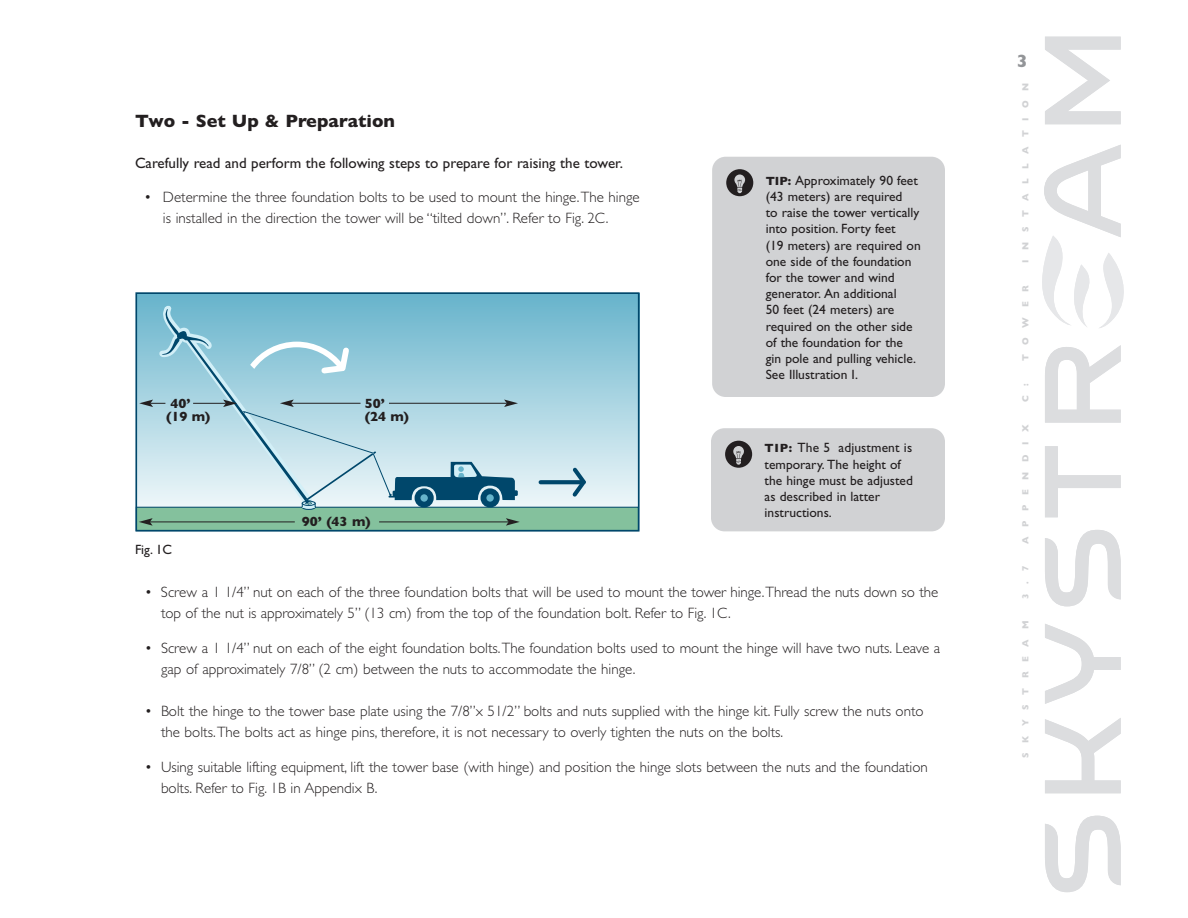
<style>
.page{position:relative;width:1188px;height:918px;background:#fff}
.page>*{position:absolute;margin:0;border:0;box-sizing:border-box;transform-origin:0 0}
.t1{font:700 18px "Gill Sans";color:#231f20}
.t2{font:700 18px "Gill Sans";color:#939598}
.t3{font:300 15px/21px "Gill Sans";color:#231f20}
.t4{font:15px "Gill Sans";color:#231f20}
.t5{font:13.5px/16.2px "Gill Sans";color:#231f20}
.t6{font:700 13.5px/13.5px "Gill Sans";color:#231f20}
.t7{font:700 9px "Gill Sans";letter-spacing:1.07em;color:#d1d2d4}
.s1{font-weight:700;font-size:12px}
</style>
<div class="page">
<svg style="left:1042px;top:265px;width:82px;height:41px"></svg>
<svg style="left:1044px;top:37px;width:77px;height:855px"></svg>
<svg style="left:138px;top:295px;width:499px;height:212px;background:#a0cfde"></svg>
<div style="left:136px;top:507px;width:502px;height:24px;background:#84c19d"></div>
<svg style="left:541px;top:480px;width:28px;height:4px"></svg>
<svg style="left:569px;top:464px;width:21px;height:36px"></svg>
<div style="left:135px;top:292px;width:505px;height:240px;border:2px solid #00476b"></div>
<div style="left:712px;top:157px;width:233px;height:240px;background:#d1d2d4;border-radius:14px"></div>
<svg style="left:726px;top:169px;width:27px;height:27px"></svg>
<div style="left:711px;top:428px;width:234px;height:103px;background:#d1d2d4;border-radius:14px"></div>
<svg style="left:725px;top:441px;width:27px;height:27px"></svg>
<hr style="left:150px;top:522px;width:145px;height:1px;background:#231f20">
<svg style="left:139px;top:518px;width:14px;height:8px"></svg>
<hr style="left:379px;top:522px;width:129px;height:1px;background:#231f20">
<svg style="left:506px;top:518px;width:14px;height:8px"></svg>
<svg style="left:139px;top:305px;width:379px;height:205px;background:#a2cdda"></svg>
<p class="t1" style="left:135px;top:110px;width:261px">Two - Set Up &amp; Preparation</p>
<p class="t4" style="left:135px;top:157px;width:490px">Carefully read and perform the following steps to prepare for raising the tower.</p>
<p class="t3" style="left:163px;top:188px;width:478px;text-indent:-19px">• Determine the three foundation bolts to be used to mount the hinge.The hinge is installed in the direction the tower will be “tilted down”. Refer to Fig. 2C.</p>
<p class="t6" style="left:166px;top:396px;width:46px;text-indent:4px">40’ (19 m)</p>
<p class="t6" style="left:365px;top:396px;width:46px">50’ (24 m)</p>
<p class="t5" style="left:135px;top:542px;width:39px">Fig. 1C</p>
<p class="t6" style="left:302px;top:514px;width:70px">90’ (43 m)</p>
<p class="t5" style="left:766px;top:173px;width:157px"><span class="s1">TIP:</span> Approximately 90 feet (43 meters) are required<br>to raise the tower vertically into position. Forty feet<br>(19 meters) are required on one side of the foundation for the tower and wind generator. An additional<br>50 feet (24 meters) are required on the other side of the foundation for the gin pole and pulling vehicle.<br>See Illustration I.</p>
<p class="t5" style="left:765px;top:441px;width:150px"><span class="s1">TIP:</span> The 5 adjustment is temporary. The height of the hinge must be adjusted as described in latter instructions.</p>
<p class="t3" style="left:161px;top:583px;width:779px;text-indent:-16px">• Screw a 1 1/4” nut on each of the three foundation bolts that will be used to mount the tower hinge.Thread the nuts down so the top of the nut is approximately 5” (13 cm) from the top of the foundation bolt. Refer to Fig. 1C.</p>
<p class="t3" style="left:161px;top:639px;width:781px;text-indent:-16px">• Screw a 1 1/4” nut on each of the eight foundation bolts.The foundation bolts used to mount the hinge will have two nuts. Leave a gap of approximately 7/8” (2 cm) between the nuts to accommodate the hinge.</p>
<p class="t3" style="left:161px;top:702px;width:764px;text-indent:-16px">• Bolt the hinge to the tower base plate using the 7/8”x 51/2” bolts and nuts supplied with the hinge kit. Fully screw the nuts onto the bolts.The bolts act as hinge pins, therefore, it is not necessary to overly tighten the nuts on the bolts.</p>
<p class="t3" style="left:161px;top:758px;width:768px;text-indent:-16px">• Using suitable lifting equipment, lift the tower base (with hinge) and position the hinge slots between the nuts and the foundation bolts. Refer to Fig. 1B in Appendix B.</p>
<p class="t2" style="left:1017px;top:50px;width:12px">3</p>
<p class="t7" style="left:1020px;top:263px;width:182px;rotate:-90deg">INSTALLATION</p>
<p class="t7" style="left:1020px;top:361px;width:77px;rotate:-90deg">TOWER</p>
<p class="t7" style="left:1020px;top:402px;width:20px;rotate:-90deg">C :</p>
<p class="t7" style="left:1020px;top:544px;width:121px;rotate:-90deg">APPENDIX</p>
<p class="t7" style="left:1020px;top:599px;width:34px;rotate:-90deg">3.7</p>
<p class="t7" style="left:1020px;top:758px;width:139px;rotate:-90deg">SKYSTREAM</p>
</div>
